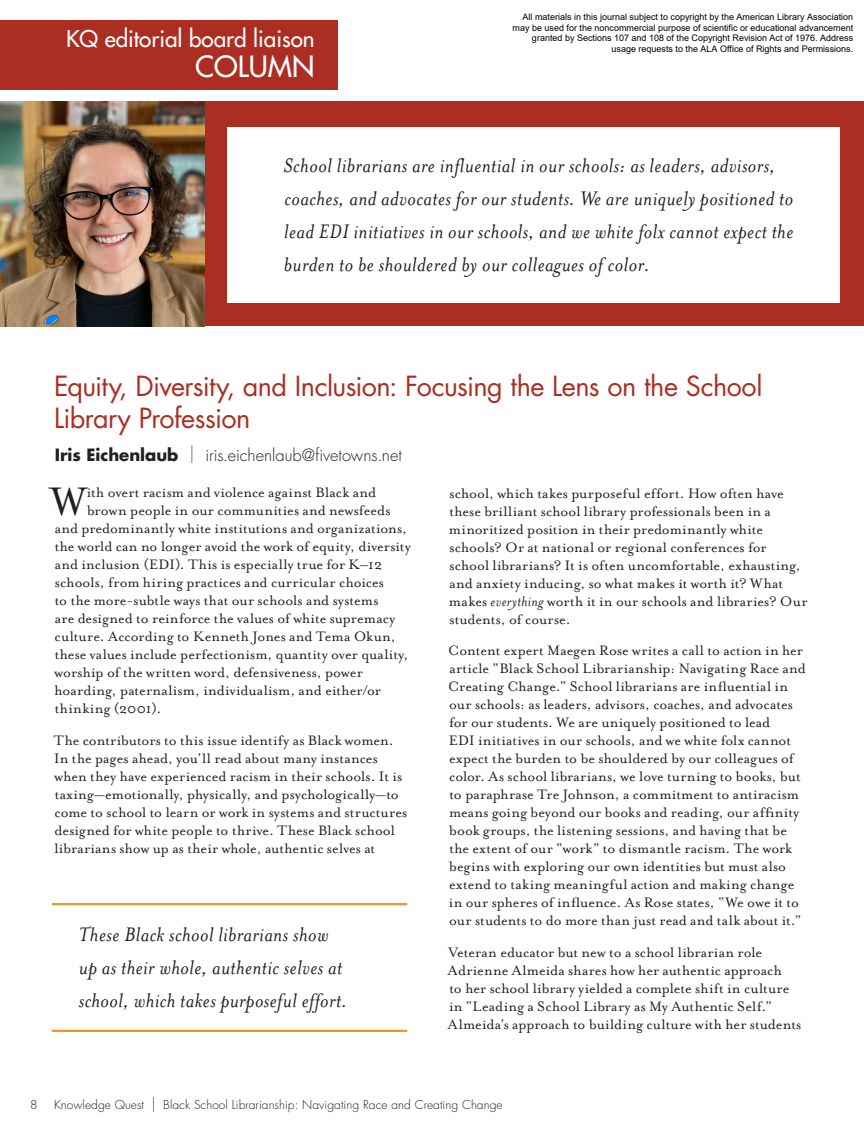
<style>
.page{position:relative;width:864px;height:1134px;background:#fff}
.page>*{position:absolute;margin:0;border:0;box-sizing:border-box;transform-origin:0 0}
.Body_-_Drop_Cap{font:45.75px "Mrs Eaves Roman";color:#231f20}
.Article_TAG{font:28.5px "Futura";color:#fff}
.Dept_Column_Title{font:27px/31.5px "Futura";letter-spacing:-.02em;color:#ac2e22}
.Department_Quote{font:italic 22.5px/33px "Mrs Eaves";letter-spacing:.02em;color:#231f20}
.Feature_Pullquote{font:italic 22.5px/33px "Mrs Eaves";letter-spacing:.02em;color:#231f20}
.Article_TAG-2{font:22.5px "Futura";color:#fff}
.Feature_Byline{font:300 16.5px "Futura";color:#231f20}
.Body{font:15.75px/18px "Mrs Eaves Roman";letter-spacing:.005em;color:#231f20}
.Body_-_Drop_Cap-2{font:15.75px "Mrs Eaves Roman";letter-spacing:.005em;color:#231f20}
.t1{font:300 12px "Futura";letter-spacing:.005em;color:#231f20}
.t2{font:9px/10.8px "Arial";color:#000;text-align:right}
.s1{font-weight:700}
.s2{font-size:21.45px}
.s3{font-family:"Mrs Eaves";font-style:italic}
.s4{font-size:18px}
</style>
<div class="page">
<div style="left:0;top:101px;width:864px;height:225px;background:#ac2e22"></div>
<div style="left:227px;top:127px;width:612px;height:176px;background:#fff"></div>
<img style="left:0;top:101px;width:205px;height:225px">
<div style="left:0;top:20px;width:338px;height:70px;background:#ac2e22"></div>
<hr style="left:52px;top:903px;width:355px;height:2px;background:#f7951d">
<hr style="left:52px;top:1030px;width:355px;height:2px;background:#f7951d">
<p class="Article_TAG-2" style="left:66px;top:24px;width:250px">KQ editorial board liaison</p>
<p class="Article_TAG" style="left:195px;top:48px;width:121px">COLUMN</p>
<p class="t2" style="left:513px;top:11px;width:342px">All materials in this journal subject to copyright by the American Library Association may be used for the noncommercial purpose of scientific or educational advancement granted by Sections 107 and 108 of the Copyright Revision Act of 1976. Address usage requests to the ALA Office of Rights and Permissions.</p>
<p class="Department_Quote" style="left:283px;top:149px;width:512px">School librarians are influential in our schools: as leaders, advisors, coaches, and advocates for our students. We are uniquely positioned to lead EDI initiatives in our schools, and we white folx cannot expect the burden to be shouldered by our colleagues of color.</p>
<p class="Dept_Column_Title" style="left:54px;top:370px;width:710px">Equity, Diversity, and Inclusion: Focusing the Lens on the School<br>Library Profession</p>
<p class="Feature_Byline" style="left:55px;top:444px;width:349px"><span class="s1">Iris Eichenlaub</span> <span class="s2">|</span> iris.eichenlaub@fivetowns.net</p>
<p class="Body_-_Drop_Cap" style="left:50px;top:477px;width:38px">W</p>
<p class="Body_-_Drop_Cap-2" style="left:87px;top:484px;width:291px">ith overt racism and violence against Black and</p>
<p class="Body_-_Drop_Cap-2" style="left:87px;top:502px;width:305px">brown people in our communities and newsfeeds</p>
<p class="Body_-_Drop_Cap-2" style="left:55px;top:520px;width:354px">and predominantly white institutions and organizations,</p>
<p class="Body_-_Drop_Cap-2" style="left:55px;top:538px;width:358px">the world can no longer avoid the work of equity, diversity</p>
<p class="Body_-_Drop_Cap-2" style="left:55px;top:556px;width:329px">and inclusion (EDI). This is especially true for K–12</p>
<p class="Body_-_Drop_Cap-2" style="left:55px;top:574px;width:331px">schools, from hiring practices and curricular choices</p>
<p class="Body_-_Drop_Cap-2" style="left:55px;top:592px;width:325px">to the more-subtle ways that our schools and systems</p>
<p class="Body_-_Drop_Cap-2" style="left:55px;top:610px;width:342px">are designed to reinforce the values of white supremacy</p>
<p class="Body_-_Drop_Cap-2" style="left:55px;top:628px;width:343px">culture. According to Kenneth Jones and Tema Okun,</p>
<p class="Body_-_Drop_Cap-2" style="left:55px;top:646px;width:355px">these values include perfectionism, quantity over quality,</p>
<p class="Body_-_Drop_Cap-2" style="left:55px;top:664px;width:310px">worship of the written word, defensiveness, power</p>
<p class="Body_-_Drop_Cap-2" style="left:54px;top:682px;width:328px">hoarding, paternalism, individualism, and either/or</p>
<p class="Body_-_Drop_Cap-2" style="left:55px;top:700px;width:108px">thinking (2001).</p>
<p class="Body" style="left:54px;top:731px;width:355px">The contributors to this issue identify as Black women.<br>In the pages ahead, you’ll read about many instances when they have experienced racism in their schools. It is taxing—emotionally, physically, and psychologically—to come to school to learn or work in systems and structures designed for white people to thrive. These Black school librarians show up as their whole, authentic selves at</p>
<p class="Feature_Pullquote" style="left:79px;top:918px;width:270px">These Black school librarians show up as their whole, authentic selves at school, which takes purposeful effort.</p>
<p class="Body" style="left:449px;top:484px;width:360px">school, which takes purposeful effort. How often have these brilliant school library professionals been in a minoritized position in their predominantly white schools? Or at national or regional conferences for school librarians? It is often uncomfortable, exhausting, and anxiety inducing, so what makes it worth it? What makes <span class="s3">everything</span> worth it in our schools and libraries? Our students, of course.</p>
<p class="Body" style="left:448px;top:642px;width:359px">Content expert Maegen Rose writes a call to action in her article “Black School Librarianship: Navigating Race and Creating Change.” School librarians are influential in our schools: as leaders, advisors, coaches, and advocates for our students. We are uniquely positioned to lead<br>EDI initiatives in our schools, and we white folx cannot expect the burden to be shouldered by our colleagues of color. As school librarians, we love turning to books, but to paraphrase Tre Johnson, a commitment to antiracism means going beyond our books and reading, our affinity book groups, the listening sessions, and having that be the extent of our “work” to dismantle racism. The work begins with exploring our own identities but must also extend to taking meaningful action and making change in our spheres of influence. As Rose states, “We owe it to our students to do more than just read and talk about it.”</p>
<p class="Body" style="left:448px;top:943px;width:355px">Veteran educator but new to a school librarian role Adrienne Almeida shares how her authentic approach<br>to her school library yielded a complete shift in culture in “Leading a School Library as My Authentic Self.” Almeida’s approach to building culture with her students</p>
<p class="t1" style="left:30px;top:1097px;width:9px">8</p>
<p class="t1" style="left:54px;top:1097px;width:450px">Knowledge Quest <span class="s4">|</span> Black School Librarianship: Navigating Race and Creating Change</p>
</div>
